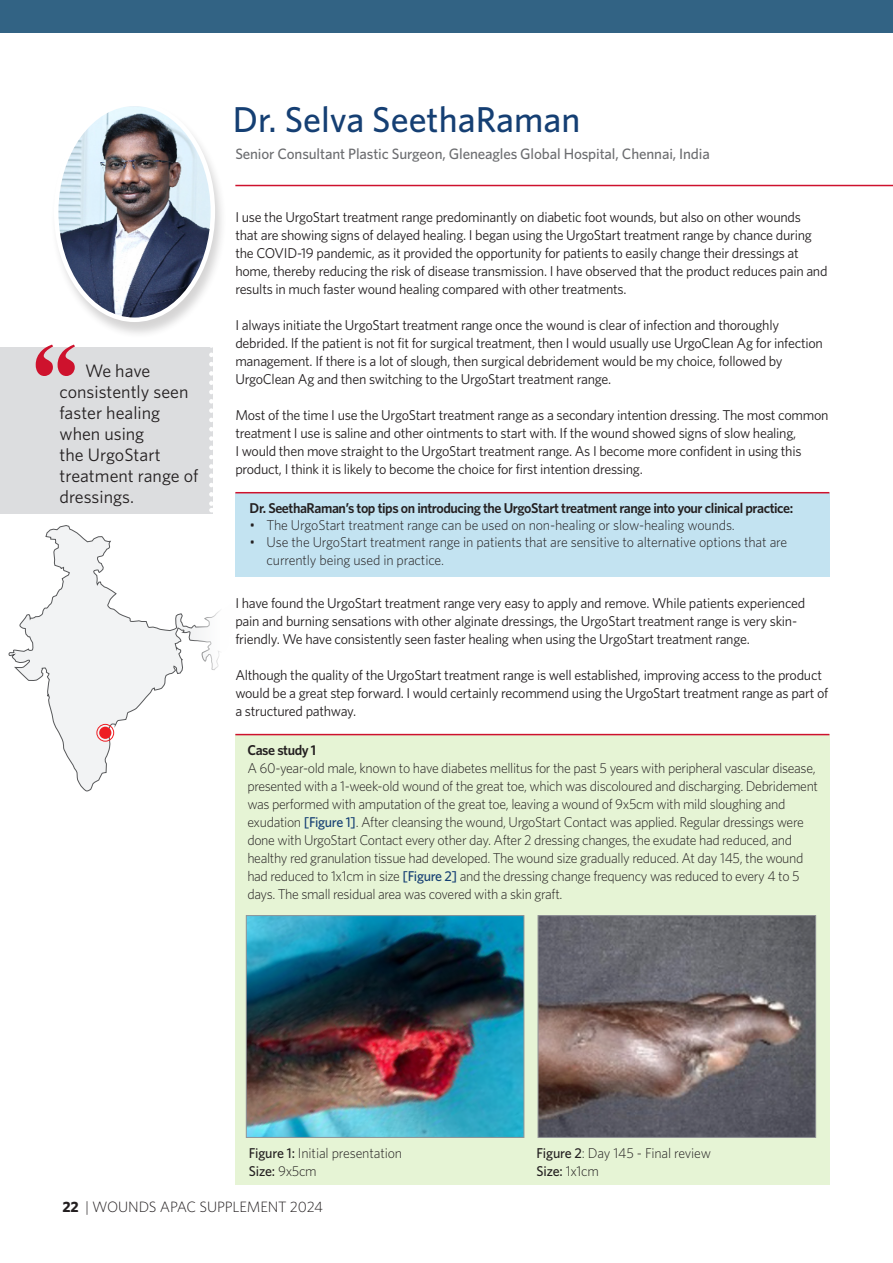
<style>
.page{position:relative;width:893px;height:1263px;background:#fff}
.page>*{position:absolute;margin:0;border:0;box-sizing:border-box;transform-origin:0 0}
.Page_title{font:500 36px "Whitney";color:#153f73}
.Sub-Heading{font:18px/21px "Whitney";color:#231f20}
.Text_Fullout{font:500 15px "Whitney";letter-spacing:-.01em;color:#6c6d70}
.t1{font:300 15px "Whitney";letter-spacing:-.01em;color:#231f20}
.Text_Fullout-2{font:14.25px/18px "Whitney";letter-spacing:-.02em;color:#231f20}
.Text_Fullout-3{font:300 14.25px/18px "Whitney";letter-spacing:-.025em;color:#231f20}
.Text_Fullout-4{font:600 14.25px "Whitney";letter-spacing:-.03em;color:#231f20}
.Text_Fullout-5{font:500 14.25px "Whitney";letter-spacing:-.01em;color:#231f20}
.s1{font-weight:500;color:#153f73}
.s2{font-weight:500}
.s3{font-weight:300}
.s4{font-weight:700}
</style>
<div class="page">
<div style="left:0;top:0;width:893px;height:32px;background:#326384"></div>
<div style="left:0;top:347px;width:213px;height:167px;background:#dcdddf"></div>
<hr style="left:235px;top:185px;width:658px;height:1px;background:#ce122d">
<svg style="left:209px;top:347px;width:4px;height:165px"></svg>
<svg style="left:36px;top:345px;width:39px;height:31px"></svg>
<div style="left:50px;top:102px;width:178px;height:236px;background:#231f20;opacity:.19"></div>
<img style="left:56px;top:106px;width:157px;height:214px">
<div style="left:54px;top:101px;width:161px;height:221px;border:4px solid #fff;border-radius:50%"></div>
<div style="left:235px;top:493px;width:594px;height:83px;background:#c3e3f1"></div>
<hr style="left:235px;top:492px;width:594px;height:1px;background:#ce122d">
<svg style="left:8px;top:525px;width:244px;height:267px"></svg>
<div style="left:99px;top:727px;width:12px;height:12px;background:#ee1d23;border-radius:50%"></div>
<div style="left:97px;top:724px;width:17px;height:17px;border:1px solid #ee1d23;border-radius:50%"></div>
<div style="left:235px;top:734px;width:594px;height:451px;background:#e6f4d5"></div>
<img style="left:248px;top:917px;width:274px;height:219px">
<div style="left:246px;top:915px;width:278px;height:223px;border:1px solid #939598"></div>
<img style="left:540px;top:917px;width:274px;height:219px">
<div style="left:538px;top:915px;width:278px;height:223px;border:1px solid #939598"></div>
<hr style="left:235px;top:734px;width:594px;height:1px;background:#ce122d">
<p class="Page_title" style="left:233px;top:97px;width:349px">Dr. Selva SeethaRaman</p>
<p class="Sub-Heading" style="left:60px;top:360px;width:141px;text-indent:26px">We have consistently seen faster healing when using<br>the UrgoStart treatment range of dressings.</p>
<p class="Text_Fullout" style="left:235px;top:145px;width:476px">Senior Consultant Plastic Surgeon, Gleneagles Global Hospital, Chennai, India</p>
<p class="Text_Fullout-2" style="left:235px;top:208px;width:594px">I use the UrgoStart treatment range predominantly on diabetic foot wounds, but also on other wounds<br>that are showing signs of delayed healing. I began using the UrgoStart treatment range by chance during the COVID-19 pandemic, as it provided the opportunity for patients to easily change their dressings at home, thereby reducing the risk of disease transmission. I have observed that the product reduces pain and results in much faster wound healing compared with other treatments.</p>
<p class="Text_Fullout-2" style="left:235px;top:316px;width:589px">I always initiate the UrgoStart treatment range once the wound is clear of infection and thoroughly debrided. If the patient is not fit for surgical treatment, then I would usually use UrgoClean Ag for infection management. If there is a lot of slough, then surgical debridement would be my choice, followed by UrgoClean Ag and then switching to the UrgoStart treatment range.</p>
<p class="Text_Fullout-2" style="left:235px;top:406px;width:595px">Most of the time I use the UrgoStart treatment range as a secondary intention dressing. The most common treatment I use is saline and other ointments to start with. If the wound showed signs of slow healing,<br>I would then move straight to the UrgoStart treatment range. As I become more confident in using this product, I think it is likely to become the choice for first intention dressing.</p>
<p class="Text_Fullout-4" style="left:250px;top:499px;width:545px">Dr. SeethaRaman’s top tips on introducing the UrgoStart treatment range into your clinical practice:</p>
<p class="Text_Fullout-3" style="left:250px;top:516px;width:487px">• The UrgoStart treatment range can be used on non-healing or slow-healing wounds.</p>
<p class="Text_Fullout-3" style="left:267px;top:534px;width:522px;line-height:17.2px;text-indent:-17px">• Use the UrgoStart treatment range in patients that are sensitive to alternative options that are currently being used in practice.</p>
<p class="Text_Fullout-2" style="left:235px;top:593px;width:571px">I have found the UrgoStart treatment range very easy to apply and remove. While patients experienced pain and burning sensations with other alginate dressings, the UrgoStart treatment range is very skin&shy;friendly. We have consistently seen faster healing when using the UrgoStart treatment range.</p>
<p class="Text_Fullout-2" style="left:235px;top:665px;width:595px">Although the quality of the UrgoStart treatment range is well established, improving access to the product would be a great step forward. I would certainly recommend using the UrgoStart treatment range as part of a structured pathway.</p>
<p class="Text_Fullout-4" style="left:247px;top:741px;width:70px">Case study 1</p>
<p class="Text_Fullout-3" style="left:247px;top:758px;width:572px">A 60-year-old male, known to have diabetes mellitus for the past 5 years with peripheral vascular disease, presented with a 1-week-old wound of the great toe, which was discoloured and discharging. Debridement was performed with amputation of the great toe, leaving a wound of 9x5cm with mild sloughing and exudation <span class="s1">[Figure 1]</span>. After cleansing the wound, UrgoStart Contact was applied. Regular dressings were done with UrgoStart Contact every other day. After 2 dressing changes, the exudate had reduced, and healthy red granulation tissue had developed. The wound size gradually reduced. At day 145, the wound had reduced to 1x1cm in size <span class="s1">[Figure 2]</span> and the dressing change frequency was reduced to every 4 to 5 days. The small residual area was covered with a skin graft.</p>
<p class="Text_Fullout-3" style="left:249px;top:1144px;width:155px"><span class="s2">Figure 1:</span> Initial presentation</p>
<p class="Text_Fullout-5" style="left:249px;top:1162px;width:69px">Size: <span class="s3">9x5cm</span></p>
<p class="Text_Fullout-3" style="left:537px;top:1144px;width:176px"><span class="s2">Figure 2</span>: Day 145 - Final review</p>
<p class="Text_Fullout-5" style="left:537px;top:1162px;width:64px">Size: <span class="s3">1x1cm</span></p>
<p class="t1" style="left:62px;top:1198px;width:262px"><span class="s4">22</span> | WOUNDS APAC SUPPLEMENT 2024</p>
</div>
